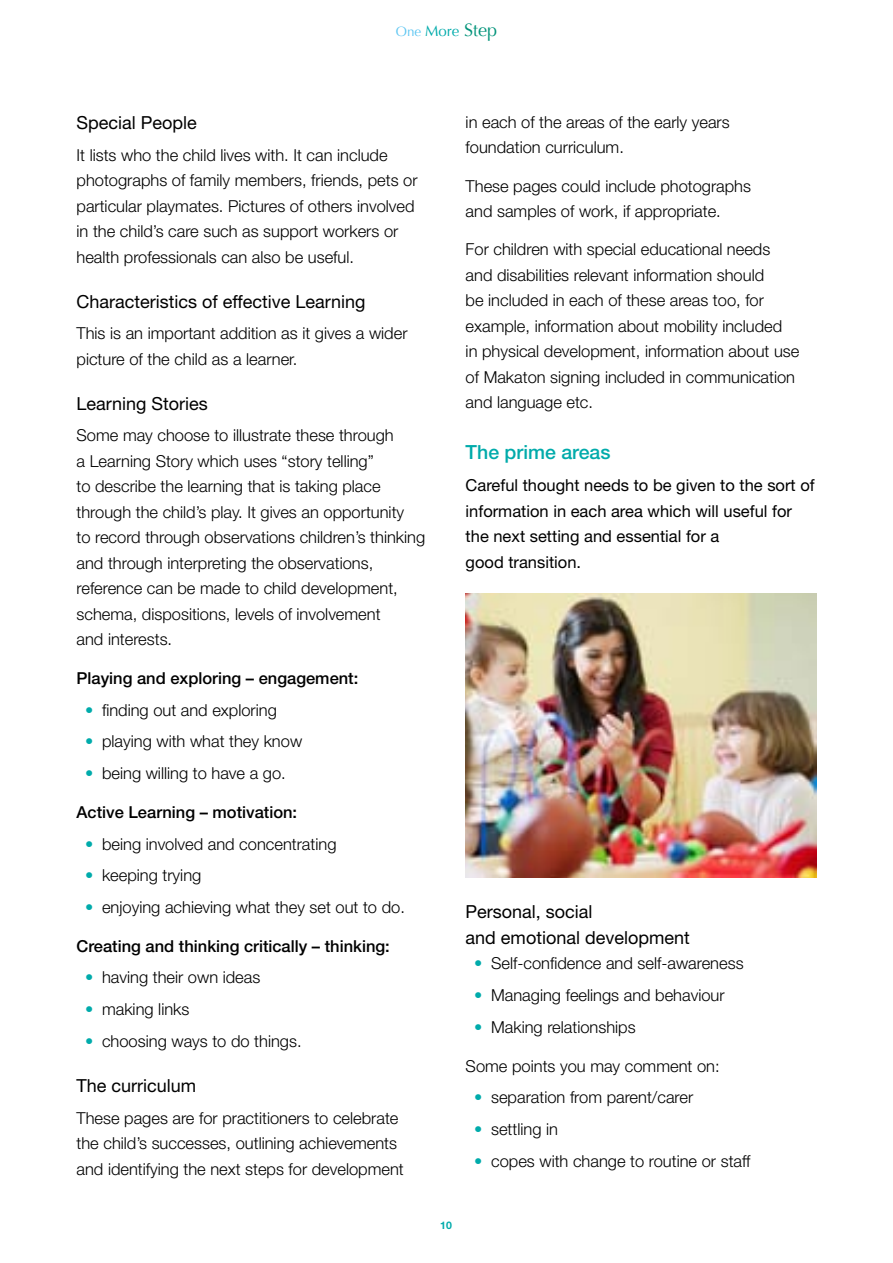
<style>
.page{position:relative;width:893px;height:1263px;background:#fff}
.page>*{position:absolute;margin:0;border:0;box-sizing:border-box;transform-origin:0 0}
.Body_Header{font:500 19.5px "Helvetica Neue";color:#00abab}
.Body_Header_sub{font:18px/25.5px "Helvetica Neue";color:#000}
.Body{font:300 16.5px/25.5px "Helvetica Neue";color:#000}
.Body_Bold{font:16.5px/25.5px "Helvetica Neue";color:#000}
.Body_Bold-2{font:500 16.5px "Helvetica Neue";color:#000}
.Body_Bullet_Before{font:300 16.5px "Helvetica Neue";color:#000}
.t1{font:15px "Optima";color:#00abab}
.t2{font:700 10.5px "Helvetica Neue";color:#00abab}
.s1{font-size:13.5px;color:#5ec6f2}
.s2{font-size:18px;color:#009379}
.s3{color:#00abab}
</style>
<div class="page">
<img style="left:466px;top:593px;width:350px;height:284px">
<p class="t1" style="left:396px;top:22px;width:103px"><span class="s1">One</span> More <span class="s2">Step</span></p>
<p class="Body_Header_sub" style="left:77px;top:110px;width:122px">Special People</p>
<p class="Body" style="left:77px;top:142px;width:343px">It lists who the child lives with. It can include photographs of family members, friends, pets or particular playmates. Pictures of others involved in the child’s care such as support workers or health professionals can also be useful.</p>
<p class="Body_Header_sub" style="left:77px;top:288px;width:290px">Characteristics of effective Learning</p>
<p class="Body" style="left:77px;top:320px;width:332px">This is an important addition as it gives a wider picture of the child as a learner.</p>
<p class="Body_Header_sub" style="left:77px;top:390px;width:133px">Learning Stories</p>
<p class="Body" style="left:77px;top:422px;width:350px">Some may choose to illustrate these through<br>a Learning Story which uses “story telling”<br>to describe the learning that is taking place through the child’s play. It gives an opportunity<br>to record through observations children’s thinking and through interpreting the observations, reference can be made to child development, schema, dispositions, levels of involvement<br>and interests.</p>
<p class="Body_Bold-2" style="left:77px;top:668px;width:283px">Playing and exploring – engagement:</p>
<p class="Body" style="left:85px;top:697px;width:193px"><span class="s3">•</span> finding out and exploring</p>
<p class="Body" style="left:85px;top:728px;width:219px"><span class="s3">•</span> playing with what they know</p>
<p class="Body" style="left:85px;top:760px;width:202px"><span class="s3">•</span> being willing to have a go.</p>
<p class="Body_Bold-2" style="left:77px;top:802px;width:222px">Active Learning – motivation:</p>
<p class="Body" style="left:85px;top:830px;width:253px"><span class="s3">•</span> being involved and concentrating</p>
<p class="Body" style="left:85px;top:862px;width:118px"><span class="s3">•</span> keeping trying</p>
<p class="Body" style="left:85px;top:894px;width:321px"><span class="s3">•</span> enjoying achieving what they set out to do.</p>
<p class="Body_Bold-2" style="left:77px;top:936px;width:315px">Creating and thinking critically – thinking:</p>
<p class="Body" style="left:85px;top:964px;width:177px"><span class="s3">•</span> having their own ideas</p>
<p class="Body" style="left:85px;top:996px;width:106px"><span class="s3">•</span> making links</p>
<p class="Body" style="left:85px;top:1028px;width:218px"><span class="s3">•</span> choosing ways to do things.</p>
<p class="Body_Header_sub" style="left:77px;top:1072px;width:121px">The curriculum</p>
<p class="Body" style="left:77px;top:1105px;width:329px">These pages are for practitioners to celebrate the child’s successes, outlining achievements and identifying the next steps for development</p>
<p class="Body" style="left:466px;top:109px;width:266px">in each of the areas of the early years foundation curriculum.</p>
<p class="Body" style="left:466px;top:173px;width:287px">These pages could include photographs and samples of work, if appropriate.</p>
<p class="Body" style="left:466px;top:236px;width:335px">For children with special educational needs and disabilities relevant information should<br>be included in each of these areas too, for example, information about mobility included<br>in physical development, information about use of Makaton signing included in communication and language etc.</p>
<p class="Body_Header" style="left:466px;top:441px;width:146px">The prime areas</p>
<p class="Body_Bold" style="left:466px;top:472px;width:351px">Careful thought needs to be given to the sort of information in each area which will useful for the next setting and essential for a<br>good transition.</p>
<p class="Body_Header_sub" style="left:466px;top:899px;width:226px">Personal, social<br>and emotional development</p>
<p class="Body" style="left:474px;top:950px;width:271px"><span class="s3">•</span> Self-confidence and self-awareness</p>
<p class="Body" style="left:474px;top:982px;width:252px"><span class="s3">•</span> Managing feelings and behaviour</p>
<p class="Body" style="left:474px;top:1014px;width:163px"><span class="s3">•</span> Making relationships</p>
<p class="Body_Bullet_Before" style="left:466px;top:1055px;width:255px">Some points you may comment on:</p>
<p class="Body" style="left:474px;top:1084px;width:221px"><span class="s3">•</span> separation from parent/carer</p>
<p class="Body" style="left:474px;top:1116px;width:85px"><span class="s3">•</span> settling in</p>
<p class="Body" style="left:474px;top:1148px;width:278px"><span class="s3">•</span> copes with change to routine or staff</p>
<p class="t2" style="left:440px;top:1218px;width:13px">10</p>
</div>
